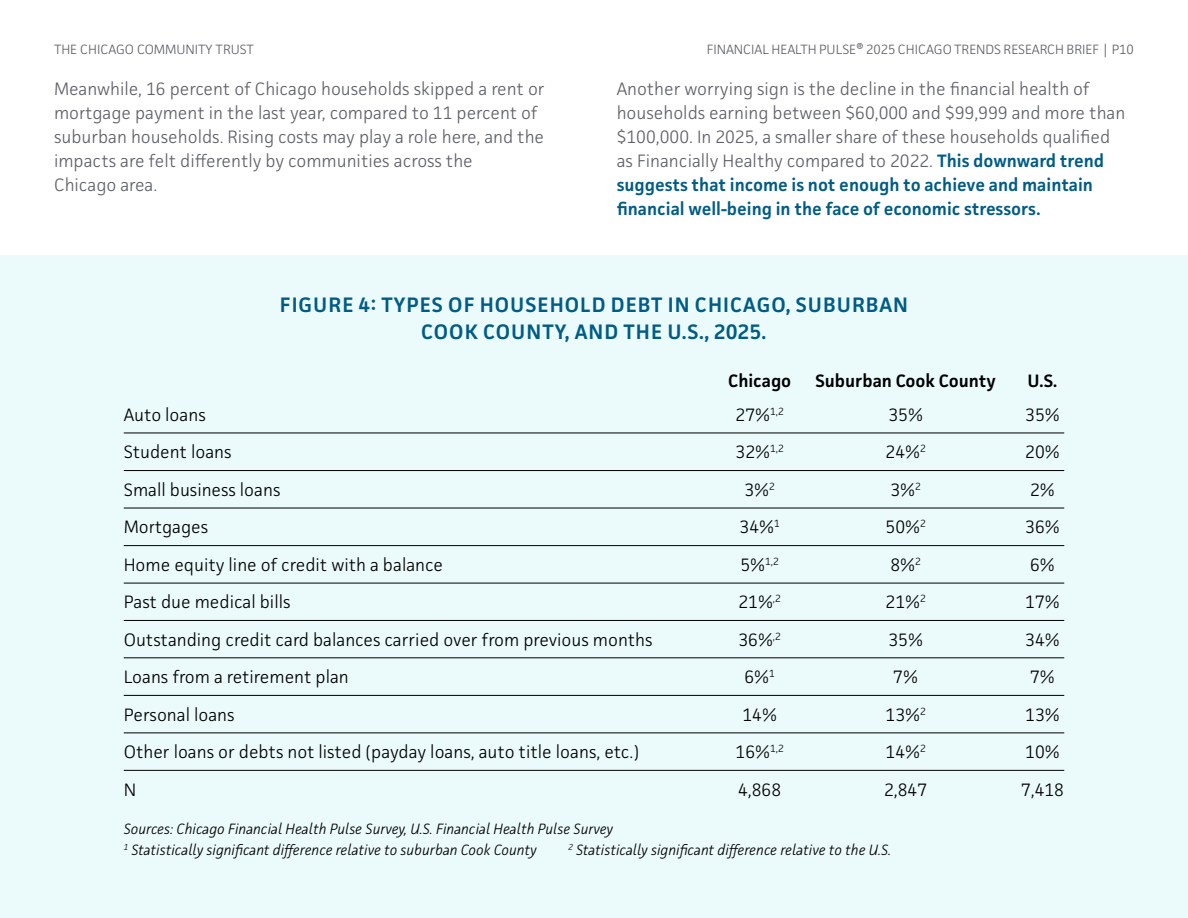
<style>
.page{position:relative;width:1188px;height:918px;background:#fff}
.page>*{position:absolute;margin:0;border:0;box-sizing:border-box;transform-origin:0 0}
.t1{font:600 21px/27px "Facit";letter-spacing:.05em;color:#005c84;text-align:center}
.t2{font:300 18px/24px "Facit";color:#5e6167}
.t3{font:300 18px "Facit";color:#000}
.t4{font:600 18px "Facit";color:#000}
.t5{font:italic 300 15px "Facit";color:#000}
.t6{font:300 13.5px "Facit";color:#5e6167}
.t7{font:300 10.5px "Facit";color:#000}
.s1{font-weight:600;color:#005c84}
.s2{font-size:18px}
</style>
<div class="page">
<div style="left:0;top:255px;width:1188px;height:663px;background:#ebfafb"></div>
<hr style="left:124px;top:433px;width:940px;height:1px;background:#000">
<hr style="left:124px;top:470px;width:940px;height:1px;background:#000">
<hr style="left:124px;top:508px;width:940px;height:1px;background:#000">
<hr style="left:124px;top:545px;width:940px;height:1px;background:#000">
<hr style="left:124px;top:583px;width:940px;height:1px;background:#000">
<hr style="left:124px;top:620px;width:940px;height:1px;background:#000">
<hr style="left:124px;top:658px;width:940px;height:1px;background:#000">
<hr style="left:124px;top:695px;width:940px;height:1px;background:#000">
<hr style="left:124px;top:733px;width:940px;height:1px;background:#000">
<hr style="left:124px;top:770px;width:940px;height:1px;background:#000">
<p class="t6" style="left:54px;top:41px;width:201px">THE CHICAGO COMMUNITY TRUST</p>
<p class="t6" style="left:707px;top:41px;width:429px">FINANCIAL HEALTH PULSE® 2025 CHICAGO TRENDS RESEARCH BRIEF | P10</p>
<p class="t2" style="left:54px;top:76px;width:492px">Meanwhile, 16 percent of Chicago households skipped a rent or mortgage payment in the last year, compared to 11 percent of suburban households. Rising costs may play a role here, and the impacts are felt differently by communities across the<br>Chicago area.</p>
<p class="t2" style="left:617px;top:76px;width:510px">Another worrying sign is the decline in the financial health of households earning between $60,000 and $99,999 and more than $100,000. In 2025, a smaller share of these households qualified as Financially Healthy compared to 2022. <span class="s1">This downward trend suggests that income is not enough to achieve and maintain financial well-being in the face of economic stressors.</span></p>
<p class="t1" style="left:280px;top:291px;width:630px">FIGURE 4: TYPES OF HOUSEHOLD DEBT IN CHICAGO, SUBURBAN<br>COOK COUNTY, AND THE U.S., 2025.</p>
<p class="t3" style="left:124px;top:403px;width:84px">Auto loans</p>
<p class="t3" style="left:124px;top:441px;width:109px">Student loans</p>
<p class="t3" style="left:124px;top:478px;width:158px">Small business loans</p>
<p class="t3" style="left:124px;top:516px;width:86px">Mortgages</p>
<p class="t3" style="left:124px;top:553px;width:321px">Home equity line of credit with a balance</p>
<p class="t3" style="left:124px;top:591px;width:168px">Past due medical bills</p>
<p class="t3" style="left:124px;top:628px;width:530px">Outstanding credit card balances carried over from previous months</p>
<p class="t3" style="left:124px;top:666px;width:227px">Loans from a retirement plan</p>
<p class="t3" style="left:124px;top:703px;width:112px">Personal loans</p>
<p class="t3" style="left:124px;top:741px;width:517px">Other loans or debts not listed (payday loans, auto title loans, etc.)</p>
<p class="t3" style="left:124px;top:778px;width:14px">N</p>
<p class="t4" style="left:728px;top:369px;width:65px">Chicago</p>
<p class="t4" style="left:815px;top:369px;width:182px">Suburban Cook County</p>
<p class="t4" style="left:1028px;top:369px;width:31px">U.S.</p>
<p class="t3" style="left:736px;top:403px;width:50px">27%<sup>1,2</sup></p>
<p class="t3" style="left:736px;top:441px;width:50px">32%<sup>1,2</sup></p>
<p class="t3" style="left:745px;top:478px;width:32px">3%<sup>2</sup></p>
<p class="t3" style="left:740px;top:516px;width:42px">34%<sup>1</sup></p>
<p class="t7" style="left:741px;top:554px;width:40px"><span class="s2">5%</span>1,2</p>
<p class="t3" style="left:738px;top:591px;width:44px">21%<sup>,2</sup></p>
<p class="t3" style="left:738px;top:628px;width:44px">36%<sup>,2</sup></p>
<p class="t3" style="left:745px;top:666px;width:32px">6%<sup>1</sup></p>
<p class="t3" style="left:742px;top:703px;width:36px">14%</p>
<p class="t3" style="left:736px;top:741px;width:50px">16%<sup>1,2</sup></p>
<p class="t3" style="left:738px;top:778px;width:45px">4,868</p>
<p class="t3" style="left:888px;top:403px;width:36px">35%</p>
<p class="t3" style="left:886px;top:441px;width:42px">24%<sup>2</sup></p>
<p class="t3" style="left:890px;top:478px;width:32px">3%<sup>2</sup></p>
<p class="t3" style="left:886px;top:516px;width:42px">50%<sup>2</sup></p>
<p class="t3" style="left:890px;top:553px;width:32px">8%<sup>2</sup></p>
<p class="t3" style="left:886px;top:591px;width:42px">21%<sup>2</sup></p>
<p class="t3" style="left:888px;top:628px;width:36px">35%</p>
<p class="t3" style="left:893px;top:666px;width:26px">7%</p>
<p class="t3" style="left:886px;top:703px;width:42px">13%<sup>2</sup></p>
<p class="t3" style="left:886px;top:741px;width:42px">14%<sup>2</sup></p>
<p class="t3" style="left:884px;top:778px;width:45px">2,847</p>
<p class="t3" style="left:1025px;top:403px;width:36px">35%</p>
<p class="t3" style="left:1025px;top:441px;width:36px">20%</p>
<p class="t3" style="left:1030px;top:478px;width:26px">2%</p>
<p class="t3" style="left:1025px;top:516px;width:36px">36%</p>
<p class="t3" style="left:1030px;top:553px;width:26px">6%</p>
<p class="t3" style="left:1025px;top:591px;width:36px">17%</p>
<p class="t3" style="left:1025px;top:628px;width:36px">34%</p>
<p class="t3" style="left:1030px;top:666px;width:26px">7%</p>
<p class="t3" style="left:1025px;top:703px;width:36px">13%</p>
<p class="t3" style="left:1025px;top:741px;width:36px">10%</p>
<p class="t3" style="left:1021px;top:778px;width:45px">7,418</p>
<p class="t5" style="left:124px;top:820px;width:491px">Sources: Chicago Financial Health Pulse Survey, U.S. Financial Health Pulse Survey</p>
<p class="t5" style="left:124px;top:841px;width:414px"><sup>1</sup> Statistically significant difference relative to suburban Cook County</p>
<p class="t5" style="left:568px;top:841px;width:324px"><sup>2</sup> Statistically significant difference relative to the U.S.</p>
</div>
